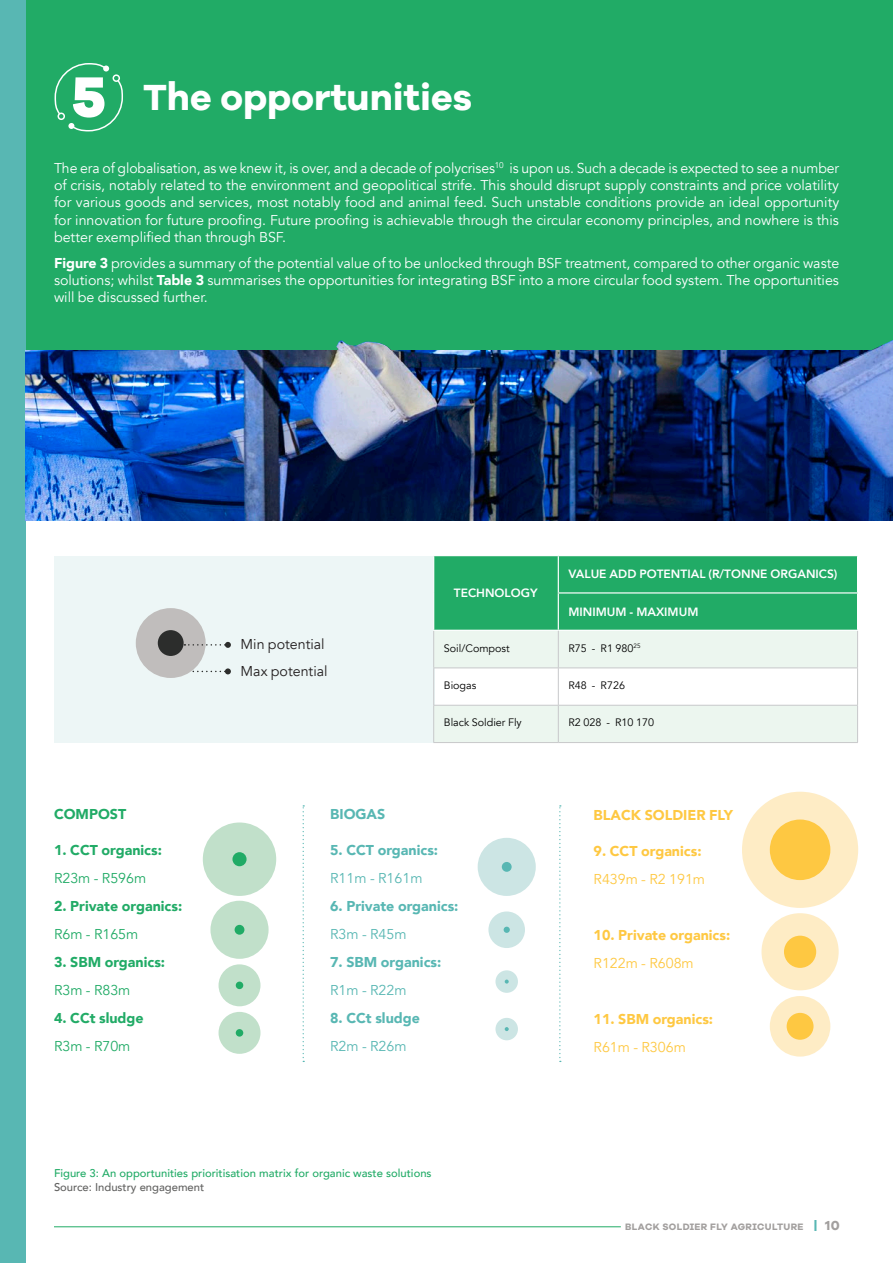
<style>
.page{position:relative;width:893px;height:1263px;background:#fff}
.page>*{position:absolute;margin:0;border:0;box-sizing:border-box;transform-origin:0 0}
.t1{font:58.65px "Galano Grotesque Alt Heavy";color:#fff}
.t2{font:37.5px "Galano Grotesque Alt Bold";color:#fff}
.Body_Copy{font:14.25px/17.2px "Avenir";color:#fff;text-align:justify}
.Body_Copy-2{font:900 14.25px "Avenir";color:#21ab66}
.Body_Copy-3{font:900 14.25px "Avenir";color:#58b7b3}
.Body_Copy-4{font:900 14.25px "Avenir";color:#fec842}
.Body_Copy-5{font:14.25px "Avenir";color:#21ab66}
.Body_Copy-6{font:14.25px "Avenir";color:#58b7b3}
.Body_Copy-7{font:14.25px "Avenir";color:#fec842}
.Body_Copy-8{font:14.25px "Avenir";color:#231f20}
.Body_Copy-9{font:800 12px "Avenir";color:#fff}
.t3{font:500 11.25px "Avenir";color:#21ab66}
.t4{font:500 11.25px "Avenir";color:#616160}
.Body_Copy-10{font:10.8px "Avenir";color:#000}
.t5{font:700 9.6px "Galano Grotesque Alt";letter-spacing:.035em;color:#a29f9e}
.s1{font-weight:900}
.s2{font-family:"Galano Grotesque";font-size:13.5px;color:#58b7b3}
.s3{font-size:13.5px}
</style>
<div class="page">
<div style="left:54px;top:556px;width:381px;height:187px;background:#edf6f6"></div>
<div style="left:26px;top:0;width:867px;height:351px;background:#21ab66"></div>
<div style="left:0;top:0;width:26px;height:1263px;background:#58b7b3"></div>
<svg style="left:54px;top:63px;width:69px;height:69px"></svg>
<div style="left:113px;top:74px;width:7px;height:8px;border:2px solid #fff;border-radius:50%"></div>
<img style="left:26px;top:351px;width:867px;height:169px">
<img style="left:837px;top:340px;width:56px;height:35px">
<img style="left:336px;top:340px;width:60px;height:15px">
<div style="left:434px;top:556px;width:423px;height:74px;background:#21ab66"></div>
<svg style="left:434px;top:631px;width:423px;height:111px;fill:#ecf6ef"></svg>
<hr style="left:433px;top:556px;width:1px;height:37px;background:#fff">
<hr style="left:558px;top:556px;width:1px;height:36px;background:#fff">
<hr style="left:433px;top:593px;width:1px;height:37px;background:#fff">
<hr style="left:558px;top:592px;width:300px;height:1px;background:#fff">
<hr style="left:558px;top:593px;width:1px;height:37px;background:#fff">
<hr style="left:433px;top:630px;width:125px;height:1px;background:#fff">
<hr style="left:433px;top:631px;width:1px;height:37px;background:#c7c8ca">
<hr style="left:558px;top:631px;width:1px;height:37px;background:#c7c8ca">
<hr style="left:433px;top:668px;width:125px;height:1px;background:#c7c8ca">
<hr style="left:433px;top:668px;width:1px;height:37px;background:#c7c8ca">
<hr style="left:558px;top:668px;width:300px;height:1px;background:#c7c8ca">
<hr style="left:558px;top:668px;width:1px;height:37px;background:#c7c8ca">
<hr style="left:857px;top:668px;width:1px;height:37px;background:#c7c8ca">
<hr style="left:433px;top:705px;width:125px;height:1px;background:#c7c8ca">
<hr style="left:433px;top:705px;width:1px;height:37px;background:#c7c8ca">
<hr style="left:558px;top:705px;width:300px;height:1px;background:#c7c8ca">
<hr style="left:558px;top:705px;width:1px;height:37px;background:#c7c8ca">
<hr style="left:433px;top:742px;width:125px;height:1px;background:#c7c8ca">
<hr style="left:558px;top:742px;width:300px;height:1px;background:#c7c8ca">
<hr style="left:857px;top:705px;width:1px;height:37px;background:#c7c8ca">
<hr style="left:857px;top:631px;width:1px;height:37px;background:#c7c8ca">
<svg style="left:192px;top:668px;width:39px;height:6px"></svg>
<div style="left:136px;top:608px;width:70px;height:70px;background:#c0bdbc;border-radius:50%"></div>
<svg style="left:184px;top:642px;width:47px;height:6px"></svg>
<div style="left:158px;top:630px;width:26px;height:26px;background:#2c2d2c;border-radius:50%"></div>
<div style="left:203px;top:822px;width:73px;height:74px;background:#c1e0ca;border-radius:50%"></div>
<div style="left:488px;top:911px;width:37px;height:37px;background:#cce5e4;border-radius:50%"></div>
<div style="left:478px;top:838px;width:58px;height:58px;background:#cce5e4;border-radius:50%"></div>
<div style="left:761px;top:913px;width:78px;height:77px;background:#feecc5;border-radius:50%"></div>
<div style="left:770px;top:996px;width:60px;height:60px;background:#feecc5;border-radius:50%"></div>
<div style="left:742px;top:792px;width:116px;height:116px;background:#feecc5;border-radius:50%"></div>
<div style="left:210px;top:901px;width:59px;height:58px;background:#c1e0ca;border-radius:50%"></div>
<div style="left:495px;top:970px;width:23px;height:23px;background:#cce5e4;border-radius:50%"></div>
<div style="left:495px;top:1018px;width:23px;height:22px;background:#cce5e4;border-radius:50%"></div>
<div style="left:219px;top:964px;width:41px;height:42px;background:#c1e0ca;border-radius:50%"></div>
<div style="left:219px;top:1012px;width:41px;height:42px;background:#c1e0ca;border-radius:50%"></div>
<div style="left:232px;top:852px;width:15px;height:14px;background:#21ab66;border-radius:50%"></div>
<svg style="left:504px;top:927px;width:6px;height:6px"></svg>
<div style="left:502px;top:862px;width:10px;height:10px;background:#58b7b3;border-radius:50%"></div>
<div style="left:784px;top:936px;width:32px;height:32px;background:#fec842;border-radius:50%"></div>
<div style="left:787px;top:1013px;width:26px;height:27px;background:#fec842;border-radius:50%"></div>
<div style="left:770px;top:819px;width:60px;height:61px;background:#fec842;border-radius:50%"></div>
<div style="left:235px;top:925px;width:9px;height:10px;background:#21ab66;border-radius:50%"></div>
<svg style="left:505px;top:979px;width:4px;height:4px"></svg>
<svg style="left:505px;top:1027px;width:4px;height:4px"></svg>
<div style="left:236px;top:981px;width:7px;height:8px;background:#21ab66;border-radius:50%"></div>
<div style="left:236px;top:1029px;width:7px;height:7px;background:#21ab66;border-radius:50%"></div>
<svg style="left:303px;top:805px;width:1px;height:257px"></svg>
<svg style="left:559px;top:805px;width:2px;height:257px"></svg>
<hr style="left:54px;top:1226px;width:567px;height:1px;background:#21ab66">
<p class="t1" style="left:72px;top:58px;width:36px">5</p>
<p class="t2" style="left:143px;top:73px;width:330px">The opportunities</p>
<p class="Body_Copy" style="left:54px;top:160px;width:787px">The era of globalisation, as we knew it, is over, and a decade of polycrises<sup>10</sup> is upon us. Such a decade is expected to see a number of crisis, notably related to the environment and geopolitical strife. This should disrupt supply constraints and price volatility for various goods and services, most notably food and animal feed. Such unstable conditions provide an ideal opportunity for innovation for future proofing. Future proofing is achievable through the circular economy principles, and nowhere is this better exemplified than through BSF.</p>
<p class="Body_Copy" style="left:54px;top:254px;width:787px"><span class="s1">Figure 3</span> provides a summary of the potential value of to be unlocked through BSF treatment, compared to other organic waste solutions; whilst <span class="s1">Table 3</span> summarises the opportunities for integrating BSF into a more circular food system. The opportunities will be discussed further.</p>
<p class="Body_Copy-2" style="left:54px;top:802px;width:74px">COMPOST</p>
<p class="Body_Copy-2" style="left:54px;top:838px;width:109px">1. CCT organics:</p>
<p class="Body_Copy-5" style="left:54px;top:870px;width:94px">R23m - R596m</p>
<p class="Body_Copy-2" style="left:54px;top:894px;width:130px">2. Private organics:</p>
<p class="Body_Copy-5" style="left:54px;top:926px;width:86px">R6m - R165m</p>
<p class="Body_Copy-2" style="left:54px;top:950px;width:113px">3. SBM organics:</p>
<p class="Body_Copy-5" style="left:54px;top:982px;width:78px">R3m - R83m</p>
<p class="Body_Copy-2" style="left:54px;top:1006px;width:91px">4. CCt sludge</p>
<p class="Body_Copy-5" style="left:54px;top:1038px;width:78px">R3m - R70m</p>
<p class="Body_Copy-8" style="left:241px;top:635px;width:86px">Min potential</p>
<p class="Body_Copy-8" style="left:241px;top:662px;width:89px">Max potential</p>
<p class="Body_Copy-9" style="left:454px;top:583px;width:85px">TECHNOLOGY</p>
<p class="Body_Copy-9" style="left:568px;top:565px;width:270px">VALUE ADD POTENTIAL (R/TONNE ORGANICS)</p>
<p class="Body_Copy-9" style="left:568px;top:602px;width:131px">MINIMUM - MAXIMUM</p>
<p class="Body_Copy-10" style="left:444px;top:641px;width:67px">Soil/Compost</p>
<p class="Body_Copy-10" style="left:568px;top:641px;width:74px">R75 - R1 980<sup>25</sup></p>
<p class="Body_Copy-10" style="left:444px;top:679px;width:34px">Biogas</p>
<p class="Body_Copy-10" style="left:568px;top:679px;width:58px">R48 - R726</p>
<p class="Body_Copy-10" style="left:444px;top:716px;width:79px">Black Soldier Fly</p>
<p class="Body_Copy-10" style="left:568px;top:716px;width:87px">R2 028 - R10 170</p>
<p class="Body_Copy-3" style="left:330px;top:802px;width:57px">BIOGAS</p>
<p class="Body_Copy-3" style="left:330px;top:838px;width:109px">5. CCT organics:</p>
<p class="Body_Copy-6" style="left:330px;top:870px;width:94px">R11m - R161m</p>
<p class="Body_Copy-3" style="left:330px;top:894px;width:130px">6. Private organics:</p>
<p class="Body_Copy-6" style="left:330px;top:926px;width:78px">R3m - R45m</p>
<p class="Body_Copy-3" style="left:330px;top:950px;width:113px">7. SBM organics:</p>
<p class="Body_Copy-6" style="left:330px;top:982px;width:78px">R1m - R22m</p>
<p class="Body_Copy-3" style="left:330px;top:1006px;width:91px">8. CCt sludge</p>
<p class="Body_Copy-6" style="left:330px;top:1038px;width:78px">R2m - R26m</p>
<p class="Body_Copy-4" style="left:594px;top:802px;width:141px">BLACK SOLDIER FLY</p>
<p class="Body_Copy-4" style="left:594px;top:839px;width:109px">9. CCT organics:</p>
<p class="Body_Copy-7" style="left:594px;top:871px;width:113px">R439m - R2 191m</p>
<p class="Body_Copy-4" style="left:594px;top:923px;width:138px">10. Private organics:</p>
<p class="Body_Copy-7" style="left:594px;top:955px;width:102px">R122m - R608m</p>
<p class="Body_Copy-4" style="left:594px;top:1007px;width:121px">11. SBM organics:</p>
<p class="Body_Copy-7" style="left:594px;top:1039px;width:94px">R61m - R306m</p>
<p class="t3" style="left:54px;top:1163px;width:379px">Figure 3: An opportunities prioritisation matrix for organic waste solutions</p>
<p class="t4" style="left:54px;top:1177px;width:152px">Source: Industry engagement</p>
<p class="t5" style="left:625px;top:1221px;width:216px">BLACK SOLDIER FLY AGRICULTURE <span class="s2">|</span> <span class="s3">10</span></p>
</div>
